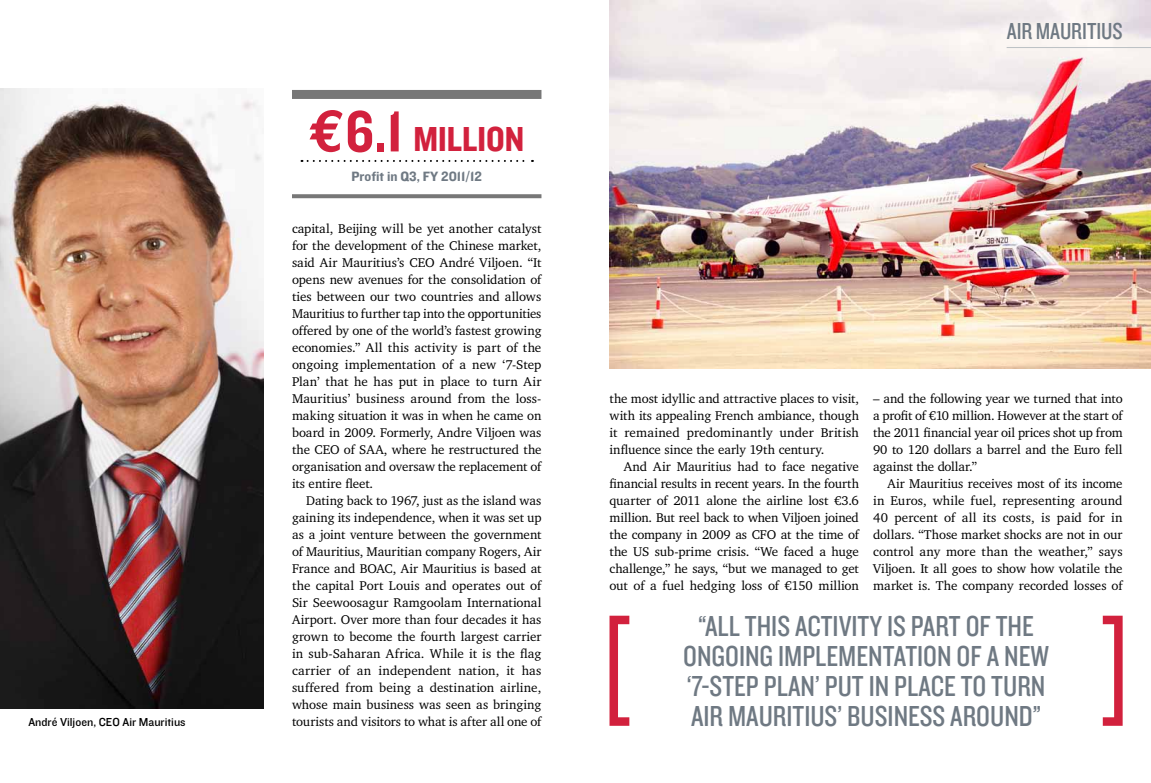
<style>
.page{position:relative;width:1151px;height:783px;background:#fff}
.page>*{position:absolute;margin:0;border:0;box-sizing:border-box;transform-origin:0 0}
.t1{font:36px "Knockout HTF50 Welterweight";color:#d2213d}
.t2{font:30px/30px "Knockout HTF29 Junior Liteweight";color:#6f7983;text-align:center}
.t3{font:24px "Knockout HTF29 Junior Liteweight";color:#6f7983}
.t4{font:14px "Knockout HTF51 Middleweight";color:#6f7983}
.t5{font:13px/17px "Charter IT Cby BT";letter-spacing:-.005em;color:#000;text-align:justify}
.t6{font:12px "Knockout HTF31 Junior Middlewt";color:#000}
.s1{font-family:"Euro Mono Std";font-weight:700;font-size:60px}
.s2{font-size:60px}
</style>
<div class="page">
<img style="left:0;top:88px;width:264px;height:620px">
<svg style="left:609px;top:615px;width:20px;height:110px"></svg>
<svg style="left:1103px;top:615px;width:20px;height:110px"></svg>
<img style="left:609px;top:0;width:542px;height:368px">
<hr style="left:1007px;top:47px;width:144px;height:1px;background:#bbc0c4">
<div style="left:292px;top:90px;width:249px;height:9px;background:#777"></div>
<svg style="left:308px;top:160px;width:225px;height:2px"></svg>
<svg style="left:292px;top:194px;width:249px;height:4px"></svg>
<h1 class="t1" style="left:309px;top:121px;width:216px"><span class="s1">€</span><span class="s2">6.1</span> MILLION</h1>
<p class="t4" style="left:352px;top:169px;width:132px">Profit in Q3, FY 2011/12</p>
<p class="t5" style="left:292px;top:219px;width:251px">capital, Beijing will be yet another catalyst for the development of the Chinese market, said Air Mauritius’s CEO André Viljoen. “It opens new avenues for the consolidation of ties between our two countries and allows Mauritius to further tap into the opportunities offered by one of the world’s fastest growing economies.” All this activity is part of the ongoing implementation of a new ‘7-Step Plan’ that he has put in place to turn Air Mauritius’ business around from the loss&shy;making situation it was in when he came on board in 2009. Formerly, Andre Viljoen was the CEO of SAA, where he restructured the organisation and oversaw the replacement of its entire fleet.</p>
<p class="t5" style="left:292px;top:491px;width:251px;text-indent:14px">Dating back to 1967, just as the island was gaining its independence, when it was set up as a joint venture between the government of Mauritius, Mauritian company Rogers, Air France and BOAC, Air Mauritius is based at the capital Port Louis and operates out of Sir Seewoosagur Ramgoolam International Airport. Over more than four decades it has grown to become the fourth largest carrier in sub-Saharan Africa. While it is the flag carrier of an independent nation, it has suffered from being a destination airline, whose main business was seen as bringing</p>
<p class="t6" style="left:28px;top:715px;width:79px">André Viljoen, CEO</p>
<p class="t6" style="left:122px;top:715px;width:65px">Air Mauritius</p>
<p class="t5" style="left:292px;top:712px;width:251px">tourists and visitors to what is after all one of</p>
<h3 class="t3" style="left:1007px;top:18px;width:117px">AIR MAURITIUS</h3>
<p class="t5" style="left:609px;top:389px;width:251px">the most idyllic and attractive places to visit, with its appealing French ambiance, though it remained predominantly under British influence since the early 19th century.</p>
<p class="t5" style="left:609px;top:457px;width:251px;text-indent:14px">And Air Mauritius had to face negative financial results in recent years. In the fourth quarter of 2011 alone the airline lost €3.6 million. But reel back to when Viljoen joined the company in 2009 as CFO at the time of the US sub-prime crisis. “We faced a huge challenge,” he says, “but we managed to get out of a fuel hedging loss of €150 million</p>
<p class="t5" style="left:873px;top:389px;width:251px">– and the following year we turned that into a profit of €10 million. However at the start of the 2011 financial year oil prices shot up from 90 to 120 dollars a barrel and the Euro fell against the dollar.”</p>
<p class="t5" style="left:873px;top:474px;width:251px;text-indent:14px">Air Mauritius receives most of its income in Euros, while fuel, representing around 40 percent of all its costs, is paid for in dollars. “Those market shocks are not in our control any more than the weather,” says Viljoen. It all goes to show how volatile the market is. The company recorded losses of</p>
<h2 class="t2" style="left:683px;top:611px;width:367px">“ALL THIS ACTIVITY IS PART OF THE<br>ONGOING IMPLEMENTATION OF A NEW ‘7-STEP PLAN’ PUT IN PLACE TO TURN<br>AIR MAURITIUS’ BUSINESS AROUND”</h2>
</div>
